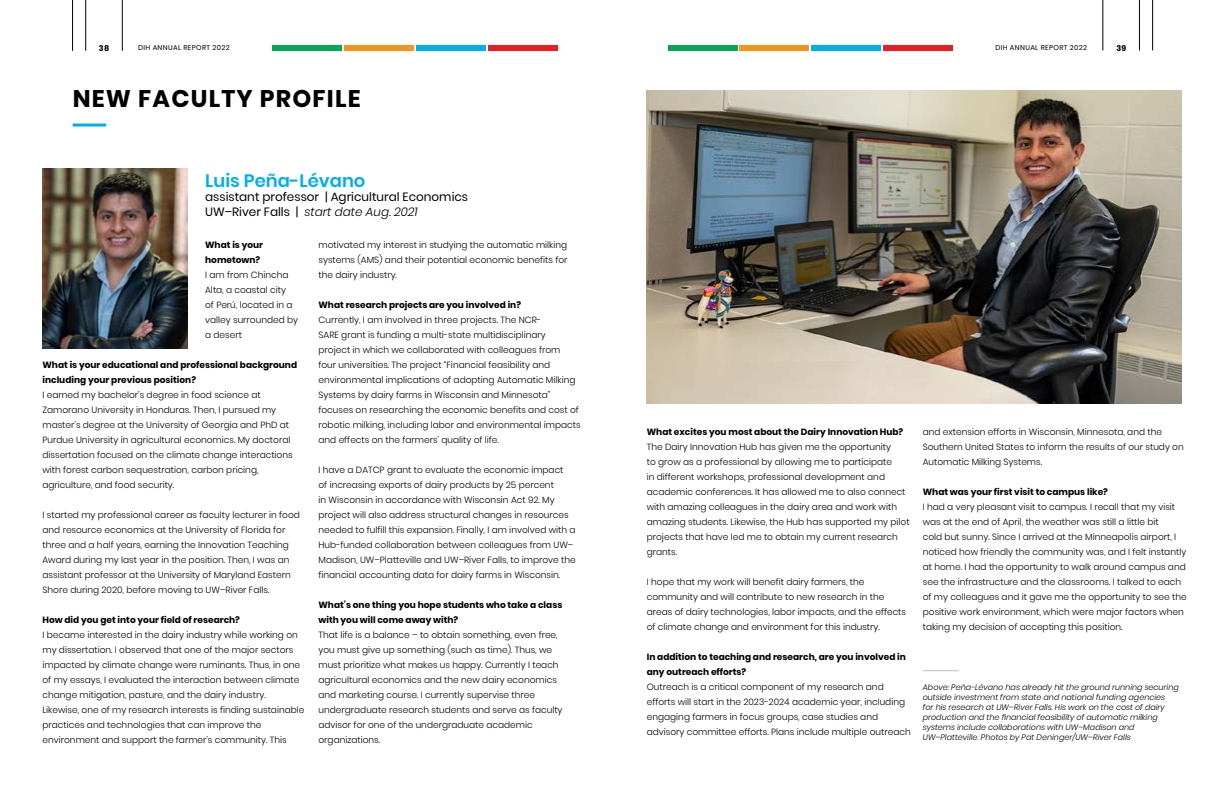
<style>
.page{position:relative;width:1224px;height:792px;background:#fff}
.page>*{position:absolute;margin:0;border:0;box-sizing:border-box;transform-origin:0 0}
.t1{font:700 24px "Poppins";letter-spacing:.05em;color:#000}
.t2{font:600 18px "Poppins";color:#00aeef}
.t3{font:12px/14.4px "Poppins";color:#000}
.t4{font:300 9px/15px "Poppins";color:#000}
.t5{font:700 9px/15px "Poppins";color:#000}
.t6{font:italic 300 8px/10px "Poppins";color:#000}
.t7{font:700 8px "Poppins";color:#000}
.t8{font:7px "Poppins";letter-spacing:.05em;color:#000}
.s1{font-weight:300;font-style:italic}
</style>
<div class="page">
<hr style="left:72px;top:0;width:1px;height:51px;background:#000">
<hr style="left:86px;top:0;width:1px;height:51px;background:#000">
<hr style="left:122px;top:0;width:1px;height:51px;background:#000">
<hr style="left:1139px;top:0;width:1px;height:50px;background:#000">
<hr style="left:1152px;top:0;width:1px;height:50px;background:#000">
<hr style="left:1103px;top:0;width:1px;height:50px;background:#000">
<div style="left:668px;top:45px;width:70px;height:6px;background:#00a651"></div>
<div style="left:739px;top:45px;width:70px;height:6px;background:#f7941e"></div>
<div style="left:811px;top:45px;width:70px;height:6px;background:#00aeef"></div>
<div style="left:883px;top:45px;width:70px;height:6px;background:#ed1d24"></div>
<div style="left:272px;top:45px;width:70px;height:6px;background:#00a651"></div>
<div style="left:344px;top:45px;width:70px;height:6px;background:#f7941e"></div>
<div style="left:416px;top:45px;width:70px;height:6px;background:#00aeef"></div>
<div style="left:488px;top:45px;width:69px;height:6px;background:#ed1d24"></div>
<hr style="left:73px;top:124px;width:33px;height:3px;background:#00aeef">
<img style="left:43px;top:168px;width:144px;height:180px">
<img style="left:647px;top:91px;width:534px;height:313px">
<hr style="left:923px;top:670px;width:36px;height:1px;background:#bcbec0">
<p class="t7" style="left:99px;top:43px;width:12px">38</p>
<p class="t8" style="left:138px;top:43px;width:93px">DIH ANNUAL REPORT 2022</p>
<p class="t8" style="left:995px;top:43px;width:93px">DIH ANNUAL REPORT 2022</p>
<p class="t7" style="left:1116px;top:43px;width:12px">39</p>
<h1 class="t1" style="left:73px;top:85px;width:289px">NEW FACULTY PROFILE</h1>
<h2 class="t2" style="left:205px;top:170px;width:162px">Luis Peña-Lévano</h2>
<h3 class="t3" style="left:205px;top:190px;width:264px">assistant professor | Agricultural Economics<br>UW–River Falls | <span class="s1">start date Aug. 2021</span></h3>
<p class="t5" style="left:205px;top:237px;width:59px">What is your hometown?</p>
<p class="t4" style="left:205px;top:267px;width:94px">I am from Chincha<br>Alta, a coastal city<br>of Perú, located in a valley surrounded by a desert</p>
<p class="t5" style="left:43px;top:357px;width:256px">What is your educational and professional background including your previous position?</p>
<p class="t4" style="left:43px;top:387px;width:252px">I earned my bachelor’s degree in food science at Zamorano University in Honduras. Then, I pursued my master’s degree at the University of Georgia and PhD at Purdue University in agricultural economics. My doctoral dissertation focused on the climate change interactions with forest carbon sequestration, carbon pricing, agriculture, and food security.</p>
<p class="t4" style="left:43px;top:507px;width:259px">I started my professional career as faculty lecturer in food and resource economics at the University of Florida for three and a half years, earning the Innovation Teaching Award during my last year in the position. Then, I was an assistant professor at the University of Maryland Eastern Shore during 2020, before moving to UW–River Falls.</p>
<p class="t5" style="left:43px;top:613px;width:199px">How did you get into your field of research?</p>
<p class="t4" style="left:43px;top:628px;width:263px">I became interested in the dairy industry while working on my dissertation. I observed that one of the major sectors impacted by climate change were ruminants. Thus, in one of my essays, I evaluated the interaction between climate change mitigation, pasture, and the dairy industry.<br>Likewise, one of my research interests is finding sustainable practices and technologies that can improve the environment and support the farmer’s community. This</p>
<p class="t4" style="left:319px;top:238px;width:251px;text-align:justify">motivated my interest in studying the automatic milking systems (AMS) and their potential economic benefits for the dairy industry.</p>
<p class="t5" style="left:319px;top:298px;width:204px">What research projects are you involved in?</p>
<p class="t4" style="left:319px;top:313px;width:264px">Currently, I am involved in three projects. The NCR-<br>SARE grant is funding a multi-state multidisciplinary<br>project in which we collaborated with colleagues from<br>four universities. The project “Financial feasibility and environmental implications of adopting Automatic Milking Systems by dairy farms in Wisconsin and Minnesota” focuses on researching the economic benefits and cost of robotic milking, including labor and environmental impacts and effects on the farmers’ quality of life.</p>
<p class="t4" style="left:319px;top:463px;width:259px">I have a DATCP grant to evaluate the economic impact<br>of increasing exports of dairy products by 25 percent<br>in Wisconsin in accordance with Wisconsin Act 92. My project will also address structural changes in resources needed to fulfill this expansion. Finally, I am involved with a Hub-funded collaboration between colleagues from UW– Madison, UW–Platteville and UW–River Falls, to improve the financial accounting data for dairy farms in Wisconsin.</p>
<p class="t5" style="left:319px;top:598px;width:245px">What’s one thing you hope students who take a class with you will come away with?</p>
<p class="t4" style="left:319px;top:628px;width:246px">That life is a balance – to obtain something, even free, you must give up something (such as time). Thus, we must prioritize what makes us happy. Currently I teach agricultural economics and the new dairy economics and marketing course. I currently supervise three undergraduate research students and serve as faculty advisor for one of the undergraduate academic organizations.</p>
<p class="t5" style="left:647px;top:425px;width:258px">What excites you most about the Dairy Innovation Hub?</p>
<p class="t4" style="left:647px;top:440px;width:264px">The Dairy Innovation Hub has given me the opportunity<br>to grow as a professional by allowing me to participate<br>in different workshops, professional development and academic conferences. It has allowed me to also connect with amazing colleagues in the dairy area and work with amazing students. Likewise, the Hub has supported my pilot projects that have led me to obtain my current research grants.</p>
<p class="t4" style="left:647px;top:575px;width:261px">I hope that my work will benefit dairy farmers, the community and will contribute to new research in the areas of dairy technologies, labor impacts, and the effects of climate change and environment for this industry.</p>
<p class="t5" style="left:647px;top:650px;width:261px">In addition to teaching and research, are you involved in any outreach efforts?</p>
<p class="t4" style="left:647px;top:680px;width:266px">Outreach is a critical component of my research and efforts will start in the 2023-2024 academic year, including engaging farmers in focus groups, case studies and advisory committee efforts. Plans include multiple outreach</p>
<p class="t4" style="left:923px;top:425px;width:263px">and extension efforts in Wisconsin, Minnesota, and the<br>Southern United States to inform the results of our study on<br>Automatic Milking Systems.</p>
<p class="t5" style="left:923px;top:485px;width:187px">What was your first visit to campus like?</p>
<p class="t4" style="left:923px;top:500px;width:265px">I had a very pleasant visit to campus. I recall that my visit was at the end of April, the weather was still a little bit<br>cold but sunny. Since I arrived at the Minneapolis airport, I noticed how friendly the community was, and I felt instantly at home. I had the opportunity to walk around campus and see the infrastructure and the classrooms. I talked to each of my colleagues and it gave me the opportunity to see the positive work environment, which were major factors when taking my decision of accepting this position.</p>
<p class="t6" style="left:923px;top:682px;width:257px">Above: Peña-Lévano has already hit the ground running securing outside investment from state and national funding agencies<br>for his research at UW–River Falls. His work on the cost of dairy production and the financial feasibility of automatic milking systems include collaborations with UW–Madison and UW–Platteville. Photos by Pat Deninger/UW–River Falls</p>
</div>
